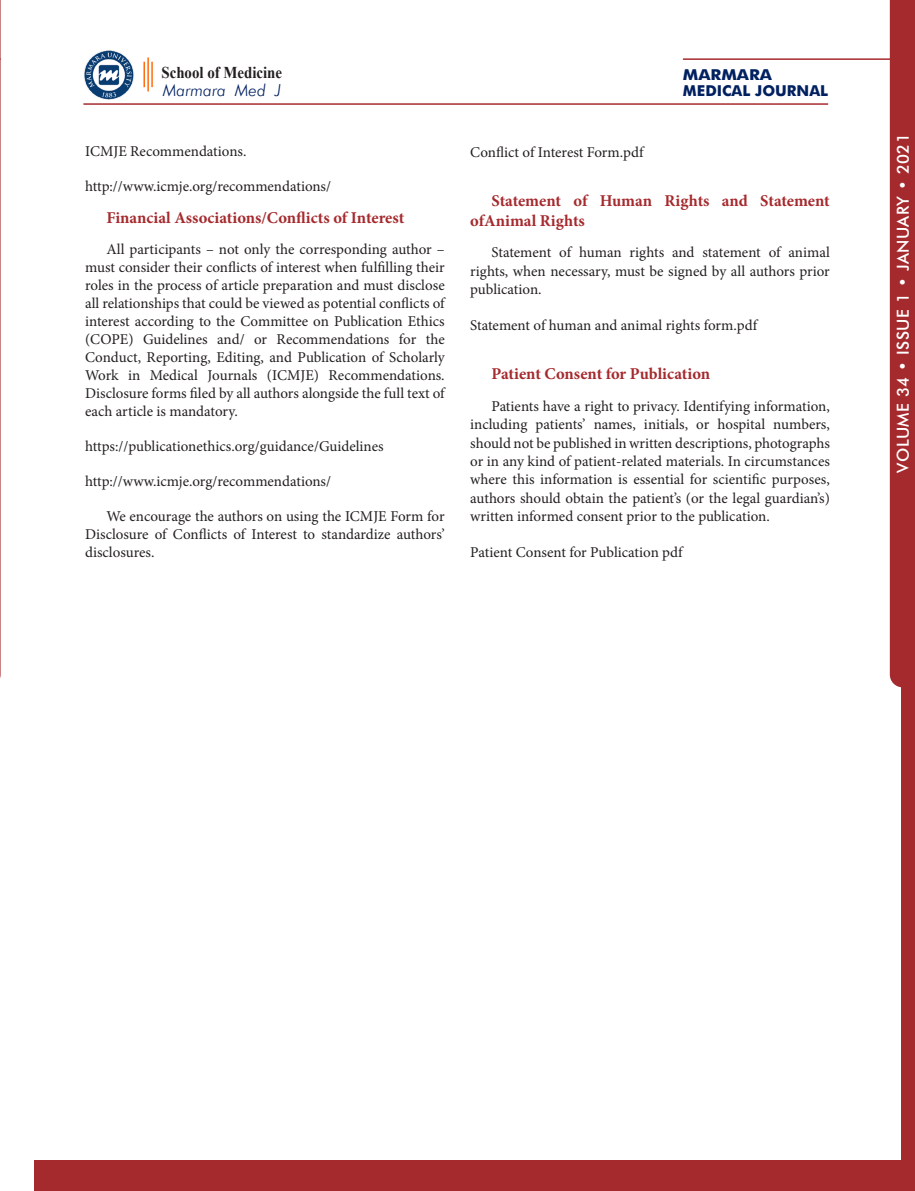
<style>
.page{position:relative;width:915px;height:1191px;background:#fff}
.page>*{position:absolute;margin:0;border:0;box-sizing:border-box;transform-origin:0 0}
.t1{font:700 16.5px/20px "Minion Pro";letter-spacing:-.005em;color:#a52a2e}
.t2{font:500 16.5px "Futura BT";letter-spacing:.03em;color:#fff}
.t3{font:700 16.5px "Times New Roman";color:#231f20;scale:.9 1}
.t4{font:italic 300 16.5px "Futura BT";color:#002060}
.Mnormal_tr{font:15px/18px "Minion Pro";color:#231f20;text-align:justify}
.t5{font:700 15px/16.5px "Futura BT";color:#002060;scale:1.12 1}
</style>
<div class="page">
<hr style="left:83px;top:103px;width:744px;height:2px;background:#a72b30">
<hr style="left:682px;top:58px;width:231px;height:2px;background:#a72b30">
<img style="left:84px;top:50px;width:50px;height:50px">
<hr style="left:147px;top:57px;width:2px;height:34px;background:#ff6d10">
<hr style="left:143px;top:62px;width:2px;height:25px;background:#ff6d10">
<hr style="left:151px;top:62px;width:2px;height:25px;background:#ff6d10">
<div style="left:34px;top:1160px;width:880px;height:31px;background:#a52a2e"></div>
<div style="left:889px;top:0;width:25px;height:687px;background:#a52a2e"></div>
<svg style="left:0;top:0;width:1px;height:663px"></svg>
<div style="left:901px;top:663px;width:13px;height:497px;background:#a52a2e"></div>
<hr style="left:0;top:663px;width:1px;height:519px;background:#a52a2e">
<p class="t3" style="left:161px;top:61px;width:135px">School of Medicine</p>
<p class="t4" style="left:163px;top:80px;width:120px">Marmara Med J</p>
<p class="Mnormal_tr" style="left:85px;top:142px;width:163px">ICMJE Recommendations.</p>
<p class="Mnormal_tr" style="left:85px;top:177px;width:247px">http://www.icmje.org/recommendations/</p>
<h2 class="t1" style="left:106px;top:207px;width:299px">Financial Associations/Conflicts of Interest</h2>
<p class="Mnormal_tr" style="left:85px;top:240px;width:361px;text-indent:21px">All participants – not only the corresponding author – must consider their conflicts of interest when fulfilling their roles in the process of article preparation and must disclose all relationships that could be viewed as potential conflicts of interest according to the Committee on Publication Ethics (COPE) Guidelines and/ or Recommendations for the Conduct, Reporting, Editing, and Publication of Scholarly Work in Medical Journals (ICMJE) Recommendations.<br>Disclosure forms filed by all authors alongside the full text of each article is mandatory.</p>
<p class="Mnormal_tr" style="left:85px;top:437px;width:300px">https://publicationethics.org/guidance/Guidelines</p>
<p class="Mnormal_tr" style="left:85px;top:472px;width:247px">http://www.icmje.org/recommendations/</p>
<p class="Mnormal_tr" style="left:85px;top:507px;width:361px;text-indent:21px">We encourage the authors on using the ICMJE Form for Disclosure of Conflicts of Interest to standardize authors’ disclosures.</p>
<p class="t5" style="left:682px;top:66px;width:131px">MARMARA<br>MEDICAL JOURNAL</p>
<p class="Mnormal_tr" style="left:470px;top:143px;width:175px">Conflict of Interest Form.pdf</p>
<h2 class="t1" style="left:470px;top:191px;width:361px;text-indent:21px">Statement of Human Rights and Statement ofAnimal Rights</h2>
<p class="Mnormal_tr" style="left:470px;top:243px;width:361px;line-height:18.5px;text-indent:21px">Statement of human rights and statement of animal rights, when necessary, must be signed by all authors prior publication.</p>
<p class="Mnormal_tr" style="left:470px;top:316px;width:288px">Statement of human and animal rights form.pdf</p>
<h2 class="t1" style="left:491px;top:364px;width:220px">Patient Consent for Publication</h2>
<p class="Mnormal_tr" style="left:470px;top:397px;width:361px;line-height:18.5px;text-indent:21px">Patients have a right to privacy. Identifying information, including patients’ names, initials, or hospital numbers, should not be published in written descriptions, photographs or in any kind of patient-related materials. In circumstances where this information is essential for scientific purposes, authors should obtain the patient’s (or the legal guardian’s) written informed consent prior to the publication.</p>
<p class="Mnormal_tr" style="left:470px;top:543px;width:214px">Patient Consent for Publication pdf</p>
<p class="t2" style="left:892px;top:472px;width:341px;rotate:-90deg">VOLUME 34 • ISSUE 1 • JANUARY • 2021</p>
</div>
